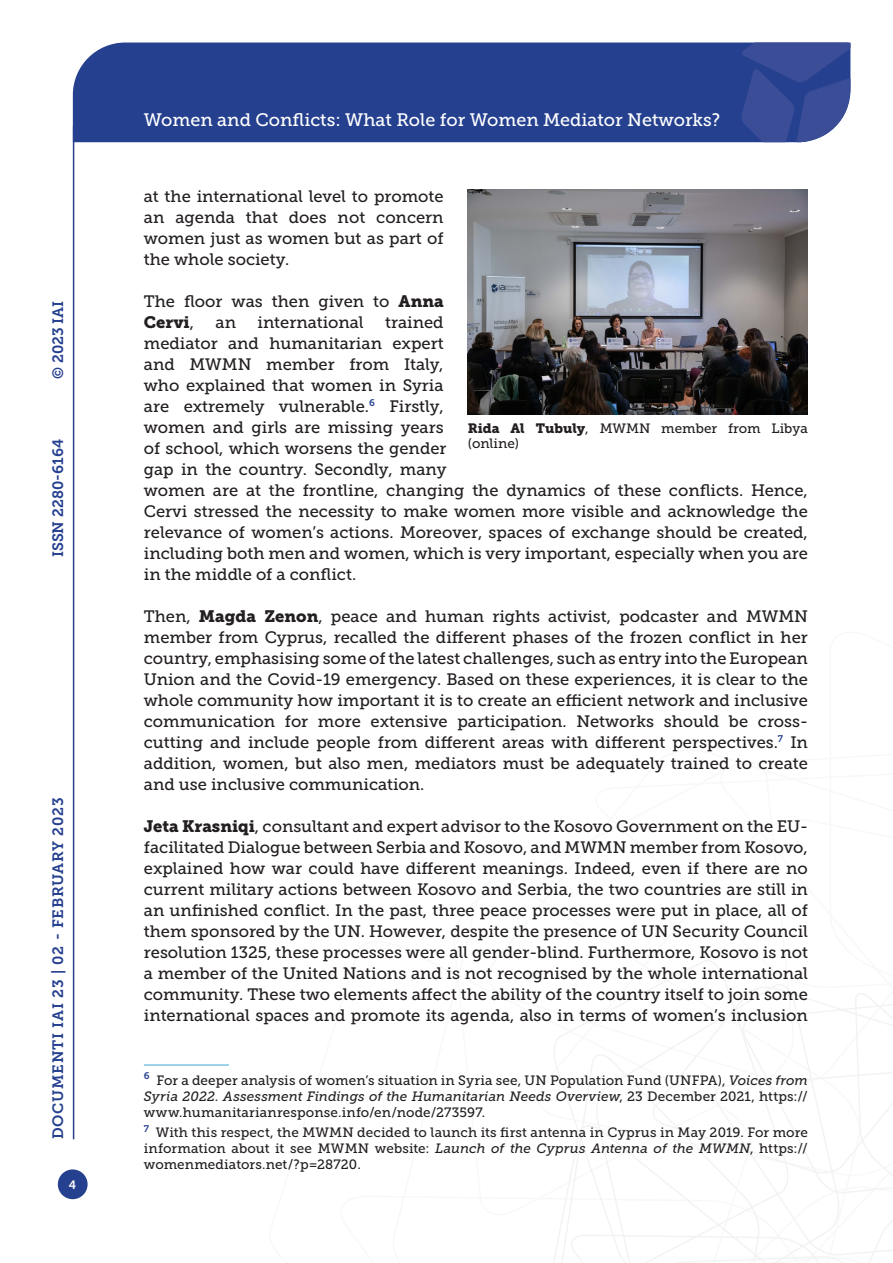
<style>
.page{position:relative;width:893px;height:1263px;background:#fff}
.page>*{position:absolute;margin:0;border:0;box-sizing:border-box;transform-origin:0 0}
.t1{font:18px "Museo Slab 500";color:#fff}
.Testo{font:16.5px/21px "Museo Slab 500";color:#231f20;text-align:justify}
.t2{font:15px "Museo Slab 700";letter-spacing:.05em;color:#25408f}
.t3{font:15px "Museo Slab 700";color:#25408f}
.Nota{font:13.5px/16.2px "Museo Slab 500";letter-spacing:.01em;color:#231f20;text-align:justify}
.Testo-2{font:13.5px/15px "Museo Slab 500";color:#231f20}
.t4{font:12px "Museo Slab 700";color:#fff}
.s1{font-family:"Museo Slab 900"}
.s2{font-style:italic}
</style>
<div class="page">
<svg style="left:553px;top:960px;width:340px;height:303px"></svg>
<div style="left:73px;top:43px;width:668px;height:99px;background:#25408f"></div>
<svg style="left:741px;top:43px;width:109px;height:99px;background:#3f529a"></svg>
<div style="left:58px;top:1169px;width:30px;height:30px;background:#25408f;border-radius:50%"></div>
<hr style="left:73px;top:126px;width:1px;height:1013px;background:#25408f">
<hr style="left:144px;top:1065px;width:85px;height:1px;background:#39a7cc">
<img style="left:468px;top:189px;width:340px;height:225px">
<p class="t2" style="left:50px;top:379px;width:80px;rotate:-90deg">© 2023 IAI</p>
<p class="t3" style="left:50px;top:557px;width:120px;rotate:-90deg">ISSN 2280-6164</p>
<p class="t2" style="left:50px;top:1139px;width:343px;rotate:-90deg">DOCUMENTI IAI 23 | 02 - FEBRUARY 2023</p>
<p class="t4" style="left:69px;top:1178px;width:9px">4</p>
<p class="t1" style="left:144px;top:110px;width:578px">Women and Conflicts: What Role for Women Mediator Networks?</p>
<p class="Testo" style="left:144px;top:186px;width:301px">at the international level to promote an agenda that does not concern women just as women but as part of the whole society.</p>
<p class="Testo" style="left:144px;top:291px;width:301px">The floor was then given to <span class="s1">Anna<br>Cervi</span>,</p>
<p class="Testo" style="left:144px;top:312px;width:666px;text-align:left;text-indent:241px">trained<br>mediator and humanitarian expert<br>and MWMN member from Italy,<br>who explained that women in Syria<br>are extremely vulnerable.<sup>6</sup> Firstly,<br>women and girls are missing years<br>of school, which worsens the gender<br>gap in the country. Secondly, many<br>women are at the frontline, changing the dynamics of these conflicts. Hence, Cervi stressed the necessity to make women more visible and acknowledge the relevance of women’s actions. Moreover, spaces of exchange should be created, including both men and women, which is very important, especially when you are in the middle of a conflict.</p>
<p class="Testo" style="left:144px;top:606px;width:666px">Then, <span class="s1">Magda Zenon</span>, peace and human rights activist, podcaster and MWMN member from Cyprus, recalled the different phases of the frozen conflict in her country, emphasising some of the latest challenges, such as entry into the European Union and the Covid-19 emergency. Based on these experiences, it is clear to the whole community how important it is to create an efficient network and inclusive communication for more extensive participation. Networks should be cross&shy;cutting and include people from different areas with different perspectives.<sup>7</sup> In addition, women, but also men, mediators must be adequately trained to create and use inclusive communication.</p>
<p class="Testo" style="left:144px;top:816px;width:666px"><span class="s1">Jeta Krasniqi</span>, consultant and expert advisor to the Kosovo Government on the EU&shy;facilitated Dialogue between Serbia and Kosovo, and MWMN member from Kosovo, explained how war could have different meanings. Indeed, even if there are no current military actions between Kosovo and Serbia, the two countries are still in an unfinished conflict. In the past, three peace processes were put in place, all of them sponsored by the UN. However, despite the presence of UN Security Council resolution 1325, these processes were all gender-blind. Furthermore, Kosovo is not a member of the United Nations and is not recognised by the whole international community. These two elements affect the ability of the country itself to join some international spaces and promote its agenda, also in terms of women’s inclusion</p>
<p class="Testo" style="left:216px;top:312px;width:22px">an</p>
<p class="Testo" style="left:257px;top:312px;width:108px">international</p>
<p class="Testo-2" style="left:468px;top:421px;width:342px"><span class="s1">Rida Al Tubuly</span>, MWMN member from Libya (online)</p>
<p class="Nota" style="left:144px;top:1072px;width:666px"><sup>6</sup> For a deeper analysis of women’s situation in Syria see, UN Population Fund (UNFPA), <span class="s2">Voices from Syria 2022. Assessment Findings of the Humanitarian Needs Overview</span>, 23 December 2021, https:// www.humanitarianresponse.info/en/node/273597.</p>
<p class="Nota" style="left:144px;top:1124px;width:666px"><sup>7</sup> With this respect, the MWMN decided to launch its first antenna in Cyprus in May 2019. For more information about it see MWMN website: <span class="s2">Launch of the Cyprus Antenna of the MWMN</span>, https:// womenmediators.net/?p=28720.</p>
</div>
